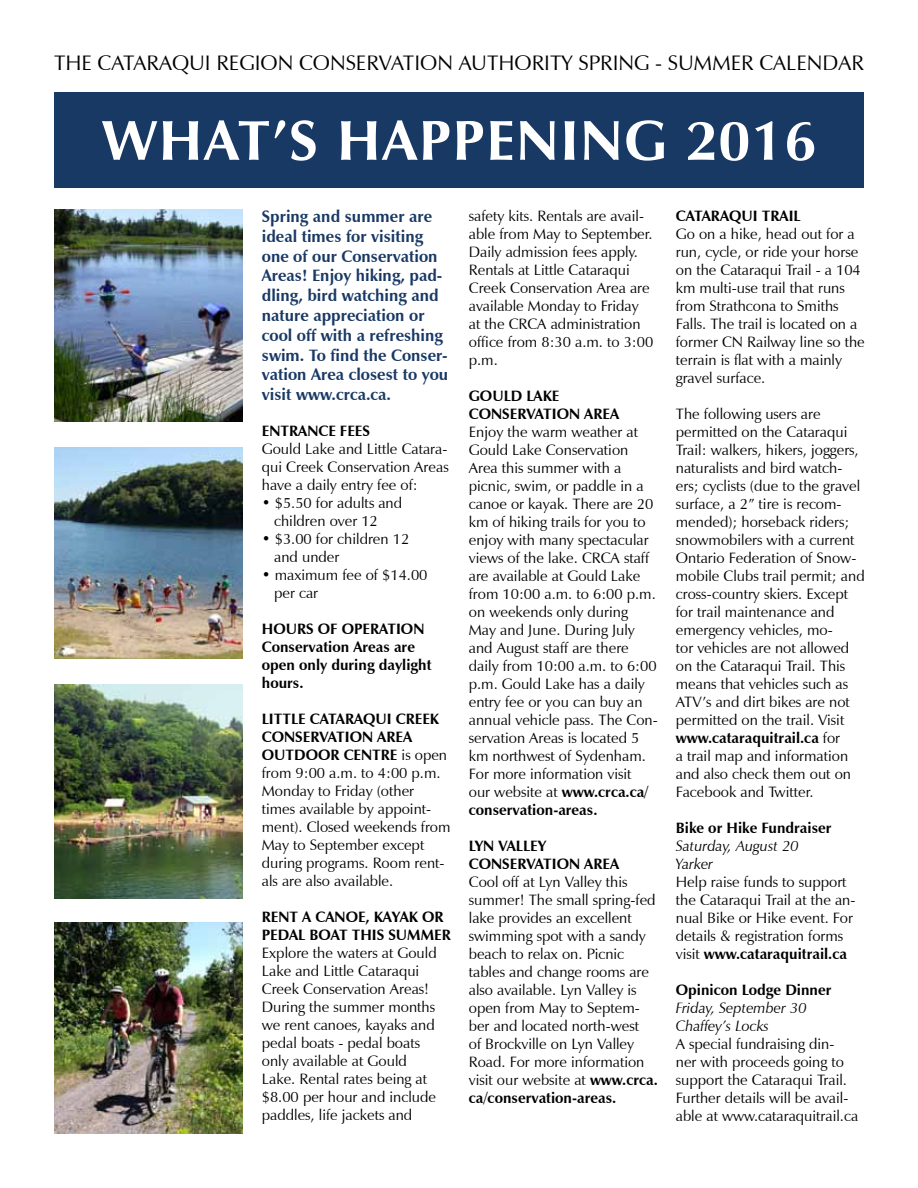
<style>
.page{position:relative;width:918px;height:1188px;background:#fff}
.page>*{position:absolute;margin:0;border:0;box-sizing:border-box;transform-origin:0 0}
.t1{font:700 57px "Zapf Humanist 601 BT";letter-spacing:.03em;color:#fff}
.t2{font:21px "Zapf Humanist 601 BT";color:#000}
.t3{font:700 16.5px/19.8px "Zapf Humanist 601 BT";color:#193965}
.t4{font:15px/18px "Zapf Humanist 601 BT";color:#000}
.t5{font:700 15px/18px "Zapf Humanist 601 BT";color:#000}
.t6{font:italic 15px/18px "Zapf Humanist 601 BT";color:#000}
.s1{font-weight:700}
</style>
<div class="page">
<div style="left:54px;top:93px;width:810px;height:95px;background:#193965"></div>
<img style="left:54px;top:210px;width:189px;height:211px">
<img style="left:54px;top:922px;width:189px;height:212px">
<img style="left:54px;top:447px;width:189px;height:212px">
<img style="left:54px;top:685px;width:189px;height:213px">
<h2 class="t2" style="left:54px;top:50px;width:811px">THE CATARAQUI REGION CONSERVATION AUTHORITY SPRING - SUMMER CALENDAR</h2>
<h1 class="t1" style="left:102px;top:105px;width:716px">WHAT’S HAPPENING 2016</h1>
<p class="t3" style="left:262px;top:206px;width:188px">Spring and summer are ideal times for visiting one of our Conservation<br>Areas! Enjoy hiking, pad&shy;dling, bird watching and nature appreciation or cool off with a refreshing swim. To find the Conser&shy;vation Area closest to you visit www.crca.ca.</p>
<p class="t5" style="left:262px;top:422px;width:110px">ENTRANCE FEES</p>
<p class="t4" style="left:262px;top:440px;width:188px;text-align:justify">Gould Lake and Little Catara&shy;qui Creek Conservation Areas have a daily entry fee of:</p>
<p class="t4" style="left:274px;top:494px;width:130px;text-indent:-12px">• $5.50 for adults and children over 12</p>
<p class="t4" style="left:274px;top:530px;width:137px;text-indent:-12px">• $3.00 for children 12 and under</p>
<p class="t4" style="left:274px;top:566px;width:155px;text-indent:-12px">• maximum fee of $14.00 per car</p>
<p class="t5" style="left:262px;top:620px;width:171px">HOURS OF OPERATION<br>Conservation Areas are open only during daylight hours.</p>
<p class="t4" style="left:262px;top:710px;width:190px"><span class="s1">LITTLE CATARAQUI CREEK<br>CONSERVATION AREA<br>OUTDOOR CENTRE</span> is open from 9:00 a.m. to 4:00 p.m.<br>Monday to Friday (other times available by appoint&shy;ment). Closed weekends from<br>May to September except during programs. Room rent&shy;als are also available.</p>
<p class="t5" style="left:262px;top:908px;width:191px">RENT A CANOE, KAYAK OR<br>PEDAL BOAT THIS SUMMER</p>
<p class="t4" style="left:262px;top:944px;width:176px">Explore the waters at Gould<br>Lake and Little Cataraqui<br>Creek Conservation Areas!<br>During the summer months we rent canoes, kayaks and pedal boats - pedal boats only available at Gould<br>Lake. Rental rates being at $8.00 per hour and include paddles, life jackets and</p>
<p class="t4" style="left:469px;top:207px;width:186px">safety kits. Rentals are avail&shy;able from May to September.<br>Daily admission fees apply.<br>Rentals at Little Cataraqui<br>Creek Conservation Area are available Monday to Friday at the CRCA administration office from 8:30 a.m. to 3:00 p.m.</p>
<p class="t5" style="left:469px;top:387px;width:152px">GOULD LAKE<br>CONSERVATION AREA</p>
<p class="t4" style="left:469px;top:423px;width:190px">Enjoy the warm weather at<br>Gould Lake Conservation<br>Area this summer with a picnic, swim, or paddle in a canoe or kayak. There are 20 km of hiking trails for you to enjoy with many spectacular views of the lake. CRCA staff are available at Gould Lake from 10:00 a.m. to 6:00 p.m. on weekends only during<br>May and June. During July and August staff are there daily from 10:00 a.m. to 6:00 p.m. Gould Lake has a daily entry fee or you can buy an annual vehicle pass. The Con&shy;servation Areas is located 5 km northwest of Sydenham.<br>For more information visit<br>our website at <span class="s1">www.crca.ca/ conservation-areas.</span></p>
<p class="t5" style="left:469px;top:837px;width:152px">LYN VALLEY<br>CONSERVATION AREA</p>
<p class="t4" style="left:469px;top:873px;width:190px">Cool off at Lyn Valley this summer! The small spring-fed lake provides an excellent swimming spot with a sandy beach to relax on. Picnic tables and change rooms are also available. Lyn Valley is open from May to Septem&shy;ber and located north-west<br>of Brockville on Lyn Valley<br>Road. For more information visit our website at <span class="s1">www.crca. ca/conservation-areas.</span></p>
<p class="t5" style="left:676px;top:207px;width:126px">CATARAQUI TRAIL</p>
<p class="t4" style="left:676px;top:225px;width:190px">Go on a hike, head out for a run, cycle, or ride your horse on the Cataraqui Trail - a 104 km multi-use trail that runs from Strathcona to Smiths<br>Falls. The trail is located on a former CN Railway line so the terrain is flat with a mainly gravel surface.</p>
<p class="t4" style="left:676px;top:405px;width:190px">The following users are permitted on the Cataraqui<br>Trail: walkers, hikers, joggers, naturalists and bird watch&shy;ers; cyclists (due to the gravel surface, a 2” tire is recom&shy;mended); horseback riders; snowmobilers with a current<br>Ontario Federation of Snow&shy;mobile Clubs trail permit; and cross-country skiers. Except for trail maintenance and emergency vehicles, mo-<br>tor vehicles are not allowed on the Cataraqui Trail. This means that vehicles such as<br>ATV’s and dirt bikes are not permitted on the trail. Visit <span class="s1">www.cataraquitrail.ca</span> for<br>a trail map and information and also check them out on<br>Facebook and Twitter.</p>
<p class="t5" style="left:676px;top:819px;width:157px">Bike or Hike Fundraiser</p>
<p class="t6" style="left:676px;top:837px;width:124px">Saturday, August 20<br>Yarker</p>
<p class="t4" style="left:676px;top:873px;width:181px">Help raise funds to support the Cataraqui Trail at the an&shy;nual Bike or Hike event. For details &amp; registration forms visit <span class="s1">www.cataraquitrail.ca</span></p>
<p class="t5" style="left:676px;top:981px;width:157px">Opinicon Lodge Dinner</p>
<p class="t6" style="left:676px;top:999px;width:132px">Friday, September 30<br>Chaffey’s Locks</p>
<p class="t4" style="left:676px;top:1035px;width:184px">A special fundraising din&shy;ner with proceeds going to support the Cataraqui Trail.<br>Further details will be avail&shy;able at www.cataraquitrail.ca</p>
</div>
